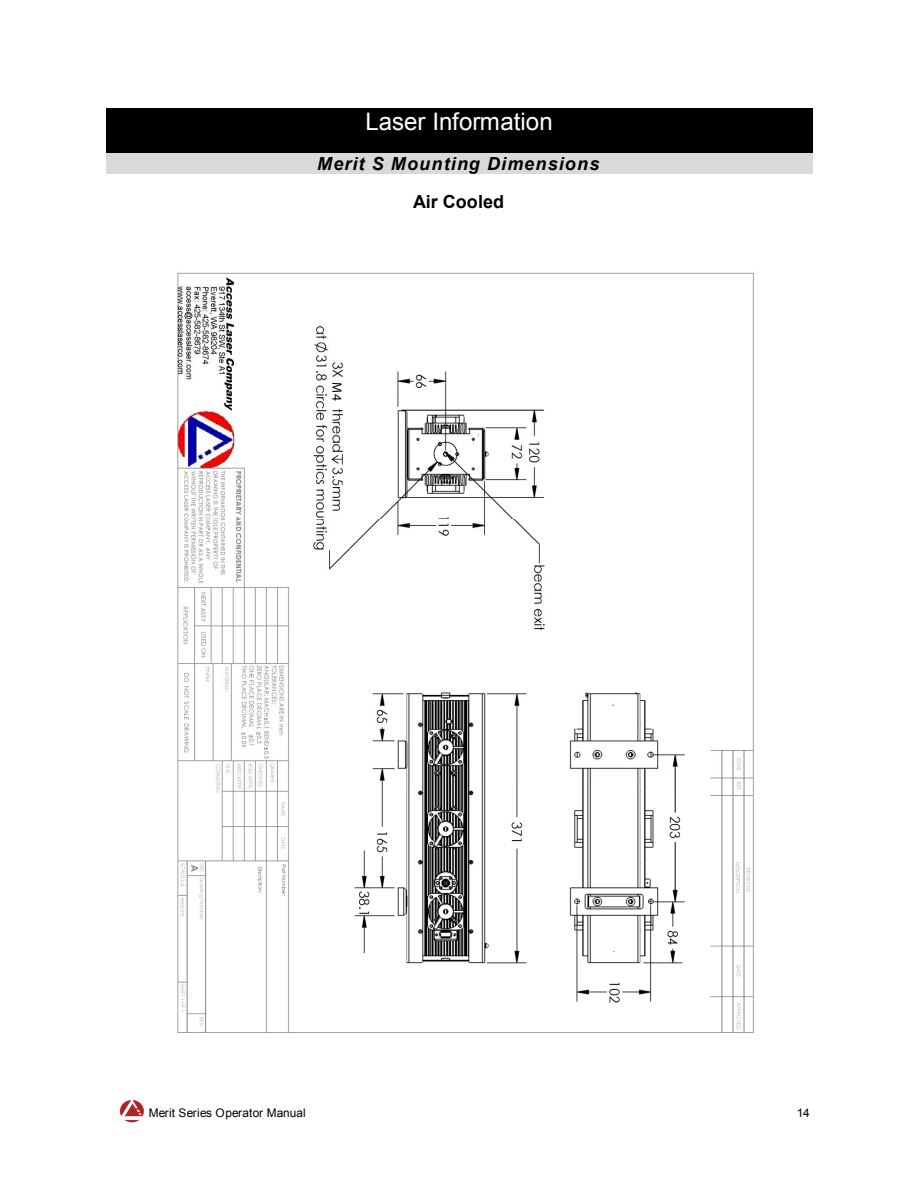
<style>
.page{position:relative;width:918px;height:1188px;background:#fff}
.page>*{position:absolute;margin:0;border:0;box-sizing:border-box;transform-origin:0 0}
.t1{font:24.15px "Arial";color:#fff}
.t2{font:italic 700 18px "Arial";letter-spacing:.065em;color:#000}
.t3{font:700 18px "Arial";color:#000}
.t4{font:13.5px "Myriad Pro";color:#000}
.t5{font:11.85px "Arial";letter-spacing:.005em;color:#000}
</style>
<div class="page">
<img style="left:119px;top:1100px;width:25px;height:23px">
<div style="left:106px;top:108px;width:706px;height:46px;background:#000"></div>
<div style="left:106px;top:154px;width:706px;height:20px;background:#d9d9d9"></div>
<img style="left:177px;top:272px;width:577px;height:761px">
<div style="left:331px;top:378px;width:15px;height:29px;background:#fff"></div>
<h1 class="t1" style="left:365px;top:106px;width:189px">Laser Information</h1>
<h2 class="t2" style="left:317px;top:152px;width:284px">Merit S Mounting Dimensions</h2>
<h2 class="t3" style="left:413px;top:190px;width:92px">Air Cooled</h2>
<p class="t4" style="left:345px;top:382px;width:20px;rotate:90deg">M4</p>
<p class="t5" style="left:149px;top:1106px;width:159px">Merit Series Operator Manual</p>
<p class="t5" style="left:797px;top:1106px;width:15px">14</p>
</div>
